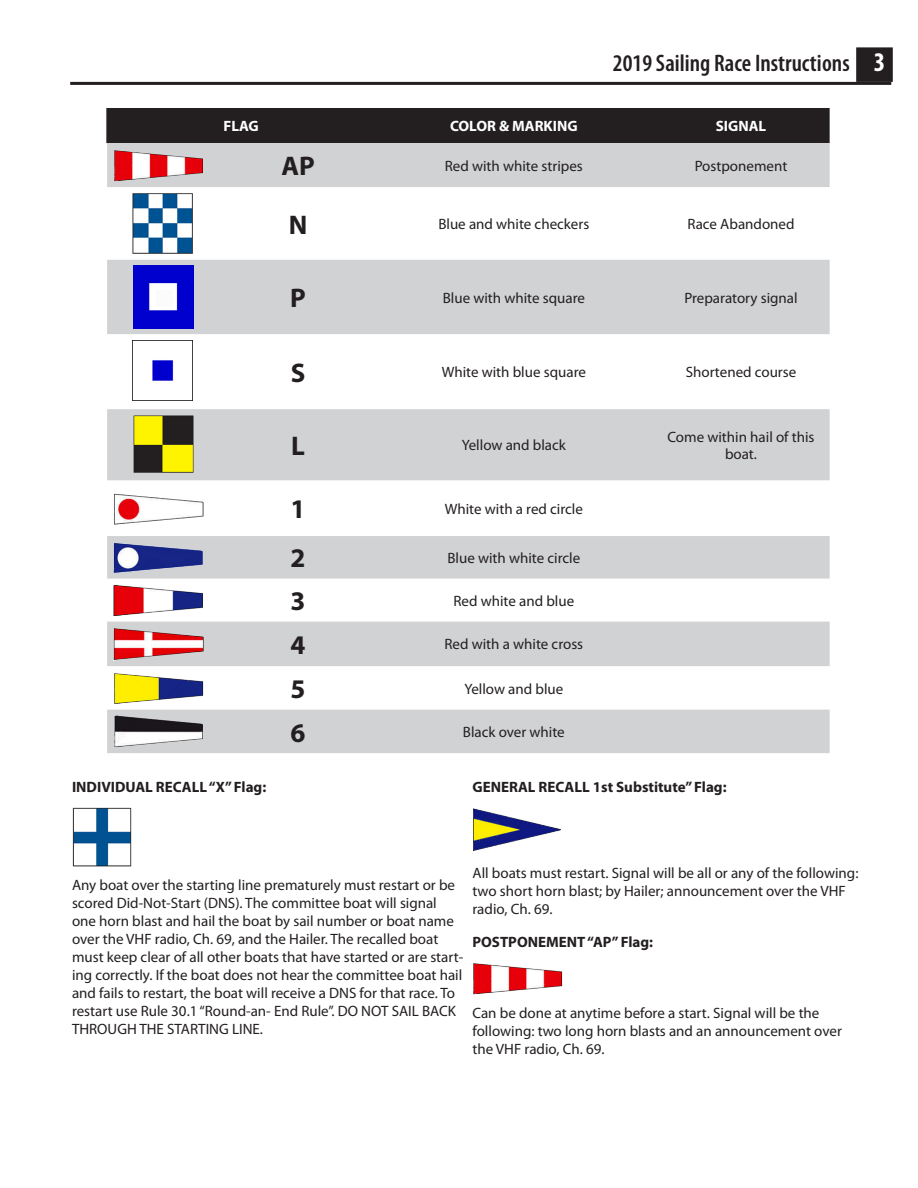
<style>
.page{position:relative;width:918px;height:1188px;background:#fff}
.page>*{position:absolute;margin:0;border:0;box-sizing:border-box;transform-origin:0 0}
.Table_Paragraph{font:700 27px "Myriad Pro";color:#231f20}
.t1{font:600 condensed 24px "Myriad Pro";color:#231f20}
.Body_Text{font:15px/18px "Myriad Pro";color:#231f20}
.Table_Paragraph-2{font:15px/16.8px "Myriad Pro";color:#231f20;text-align:center}
.Heading_3{font:15px/18px "Myriad Pro";color:#231f20}
.Heading_3-2{font:700 15px "Myriad Pro";color:#231f20}
.Table_Paragraph-3{font:700 15px "Myriad Pro";color:#fff}
.s1{font-weight:700;font-size:27px;color:#fff}
</style>
<div class="page">
<div style="left:856px;top:47px;width:37px;height:35px;background:#231f20"></div>
<hr style="left:70px;top:82px;width:821px;height:3px;background:#231f20">
<div style="left:108px;top:108px;width:722px;height:35px;background:#231f20"></div>
<svg style="left:107px;top:143px;width:723px;height:610px;fill:#d1d2d4"></svg>
<hr style="left:106px;top:108px;width:2px;height:35px;background:#231f20">
<img style="left:113px;top:149px;width:90px;height:32px">
<img style="left:132px;top:193px;width:60px;height:61px">
<img style="left:134px;top:266px;width:60px;height:62px">
<img style="left:133px;top:340px;width:60px;height:61px">
<img style="left:133px;top:415px;width:60px;height:57px">
<img style="left:113px;top:486px;width:97px;height:44px">
<img style="left:113px;top:542px;width:90px;height:31px">
<img style="left:113px;top:585px;width:90px;height:31px">
<img style="left:113px;top:628px;width:90px;height:32px">
<img style="left:113px;top:672px;width:90px;height:32px">
<img style="left:113px;top:716px;width:90px;height:31px">
<img style="left:72px;top:807px;width:60px;height:59px">
<img style="left:473px;top:808px;width:88px;height:43px">
<img style="left:473px;top:963px;width:90px;height:31px">
<h2 class="t1" style="left:613px;top:49px;width:274px">2019 Sailing Race Instructions <span class="s1">3</span></h2>
<p class="Table_Paragraph-3" style="left:224px;top:116px;width:37px">FLAG</p>
<p class="Table_Paragraph-3" style="left:450px;top:116px;width:129px">COLOR &amp; MARKING</p>
<p class="Table_Paragraph-3" style="left:716px;top:116px;width:52px">SIGNAL</p>
<p class="Table_Paragraph" style="left:281px;top:148px;width:35px">AP</p>
<p class="Table_Paragraph-2" style="left:445px;top:158px;width:140px">Red with white stripes</p>
<p class="Table_Paragraph-2" style="left:695px;top:158px;width:94px">Postponement</p>
<p class="Table_Paragraph" style="left:289px;top:207px;width:20px">N</p>
<p class="Table_Paragraph-2" style="left:438px;top:216px;width:152px">Blue and white checkers</p>
<p class="Table_Paragraph-2" style="left:687px;top:216px;width:109px">Race Abandoned</p>
<p class="Table_Paragraph" style="left:290px;top:280px;width:17px">P</p>
<p class="Table_Paragraph-2" style="left:443px;top:289px;width:144px">Blue with white square</p>
<p class="Table_Paragraph-2" style="left:684px;top:289px;width:115px">Preparatory signal</p>
<p class="Table_Paragraph" style="left:291px;top:355px;width:16px">S</p>
<p class="Table_Paragraph-2" style="left:442px;top:364px;width:146px">White with blue square</p>
<p class="Table_Paragraph-2" style="left:686px;top:364px;width:112px">Shortened course</p>
<p class="Table_Paragraph" style="left:291px;top:428px;width:15px">L</p>
<p class="Table_Paragraph-2" style="left:462px;top:437px;width:106px">Yellow and black</p>
<p class="Table_Paragraph-2" style="left:667px;top:429px;width:149px">Come within hail of this boat.</p>
<p class="Heading_3-2" style="left:72px;top:777px;width:196px">INDIVIDUAL RECALL “X” Flag:</p>
<p class="Table_Paragraph" style="left:291px;top:492px;width:16px">1</p>
<p class="Table_Paragraph-2" style="left:445px;top:501px;width:140px">White with a red circle</p>
<p class="Table_Paragraph" style="left:291px;top:541px;width:16px">2</p>
<p class="Table_Paragraph-2" style="left:447px;top:550px;width:134px">Blue with white circle</p>
<p class="Table_Paragraph" style="left:291px;top:584px;width:16px">3</p>
<p class="Table_Paragraph-2" style="left:453px;top:593px;width:122px">Red white and blue</p>
<p class="Table_Paragraph" style="left:291px;top:627px;width:16px">4</p>
<p class="Table_Paragraph-2" style="left:444px;top:636px;width:140px">Red with a white cross</p>
<p class="Table_Paragraph" style="left:291px;top:671px;width:16px">5</p>
<p class="Table_Paragraph-2" style="left:464px;top:680px;width:100px">Yellow and blue</p>
<p class="Table_Paragraph" style="left:291px;top:715px;width:16px">6</p>
<p class="Table_Paragraph-2" style="left:463px;top:724px;width:103px">Black over white</p>
<p class="Heading_3-2" style="left:472px;top:777px;width:256px">GENERAL RECALL 1st Substitute” Flag:</p>
<p class="Body_Text" style="left:72px;top:876px;width:393px">Any boat over the starting line prematurely must restart or be scored Did-Not-Start (DNS). The committee boat will signal one horn blast and hail the boat by sail number or boat name over the VHF radio, Ch. 69, and the Hailer. The recalled boat must keep clear of all other boats that have started or are start&shy;ing correctly. If the boat does not hear the committee boat hail and fails to restart, the boat will receive a DNS for that race. To restart use Rule 30.1 “Round-an- End Rule”. DO NOT SAIL BACK THROUGH THE STARTING LINE.</p>
<p class="Heading_3" style="left:472px;top:864px;width:387px">All boats must restart. Signal will be all or any of the following: two short horn blast; by Hailer; announcement over the VHF radio, Ch. 69.</p>
<p class="Heading_3-2" style="left:472px;top:932px;width:182px">POSTPONEMENT “AP” Flag:</p>
<p class="Body_Text" style="left:472px;top:1004px;width:371px">Can be done at anytime before a start. Signal will be the following: two long horn blasts and an announcement over the VHF radio, Ch. 69.</p>
</div>
